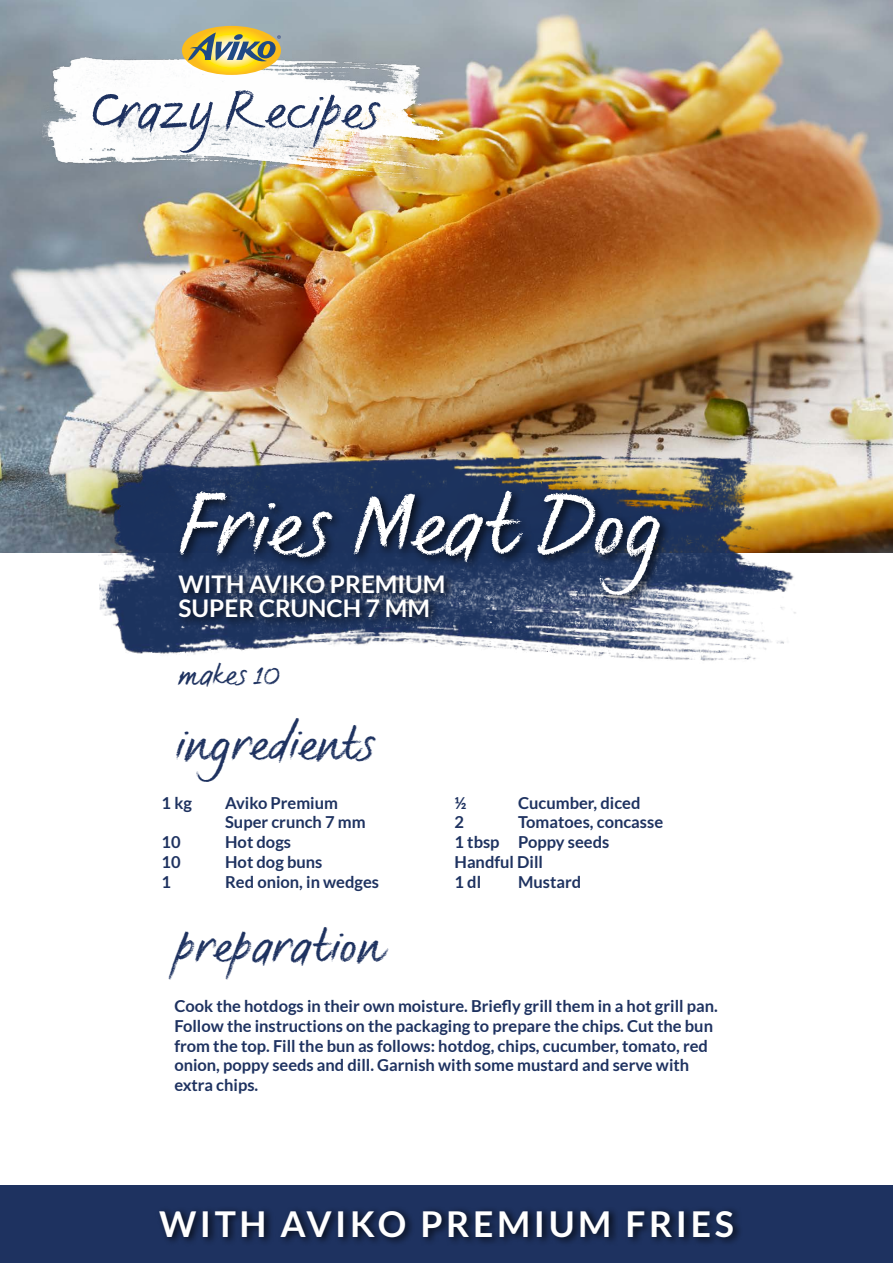
<style>
.page{position:relative;width:893px;height:1263px;background:#fff}
.page>*{position:absolute;margin:0;border:0;box-sizing:border-box;transform-origin:0 0}
.t1{font:87.75px "FS Sammy";color:#fff}
.t2{font:52.95px "FS Sammy";color:#1e3260}
.t3{font:48px "FS Sammy";color:#1e3260}
.t4{font:700 35.7px "Lato";letter-spacing:.1em;color:#fff}
.t5{font:30px "FS Sammy";color:#1e3260}
.t6{font:700 24.3px/24.3px "Lato";color:#fff}
.t7{font:700 16.5px/19.8px "Lato";color:#1e3260}
</style>
<div class="page">
<img style="left:0;top:0;width:893px;height:553px">
<div style="left:0;top:1185px;width:893px;height:78px;background:#1e3260"></div>
<img style="left:17px;top:37px;width:462px;height:148px">
<svg style="left:182px;top:26px;width:99px;height:49px;background:#c4b568"></svg>
<div style="left:156px;top:1206px;width:587px;height:40px;background:#000;opacity:.75"></div>
<img style="left:94px;top:406px;width:706px;height:255px">
<div style="left:176px;top:486px;width:495px;height:121px;background:#000;opacity:.75"></div>
<div style="left:175px;top:570px;width:280px;height:59px;background:#000;opacity:.75"></div>
<h2 class="t2" style="left:88px;top:78px;width:293px">Crazy Recipes</h2>
<h1 class="t1" style="left:179px;top:471px;width:485px">Fries Meat Dog</h1>
<h3 class="t6" style="left:179px;top:571px;width:268px">WITH AVIKO PREMIUM<br>SUPER CRUNCH 7 MM</h3>
<h3 class="t5" style="left:179px;top:656px;width:103px">makes 10</h3>
<h3 class="t3" style="left:174px;top:714px;width:202px">ingredients</h3>
<p class="t7" style="left:162px;top:792px;width:32px">1 kg</p>
<p class="t7" style="left:225px;top:792px;width:142px">Aviko Premium<br>Super crunch 7 mm</p>
<p class="t7" style="left:162px;top:832px;width:21px">10</p>
<p class="t7" style="left:225px;top:832px;width:67px">Hot dogs</p>
<p class="t7" style="left:162px;top:852px;width:21px">10</p>
<p class="t7" style="left:225px;top:852px;width:99px">Hot dog buns</p>
<p class="t7" style="left:162px;top:871px;width:11px">1</p>
<p class="t7" style="left:225px;top:871px;width:155px">Red onion, in wedges</p>
<h3 class="t3" style="left:174px;top:916px;width:210px">preparation</h3>
<p class="t7" style="left:455px;top:792px;width:13px">½</p>
<p class="t7" style="left:518px;top:792px;width:124px">Cucumber, diced</p>
<p class="t7" style="left:455px;top:812px;width:11px">2</p>
<p class="t7" style="left:455px;top:812px;width:210px;text-indent:64px">Tomatoes, concasse<br>1 tbsp Poppy seeds<br>Handful Dill<br>1 dl</p>
<p class="t7" style="left:518px;top:871px;width:65px">Mustard</p>
<p class="t7" style="left:174px;top:996px;width:545px">Cook the hotdogs in their own moisture. Briefly grill them in a hot grill pan.<br>Follow the instructions on the packaging to prepare the chips. Cut the bun from the top. Fill the bun as follows: hotdog, chips, cucumber, tomato, red onion, poppy seeds and dill. Garnish with some mustard and serve with extra chips.</p>
<h3 class="t4" style="left:159px;top:1203px;width:576px">WITH AVIKO PREMIUM FRIES</h3>
</div>
